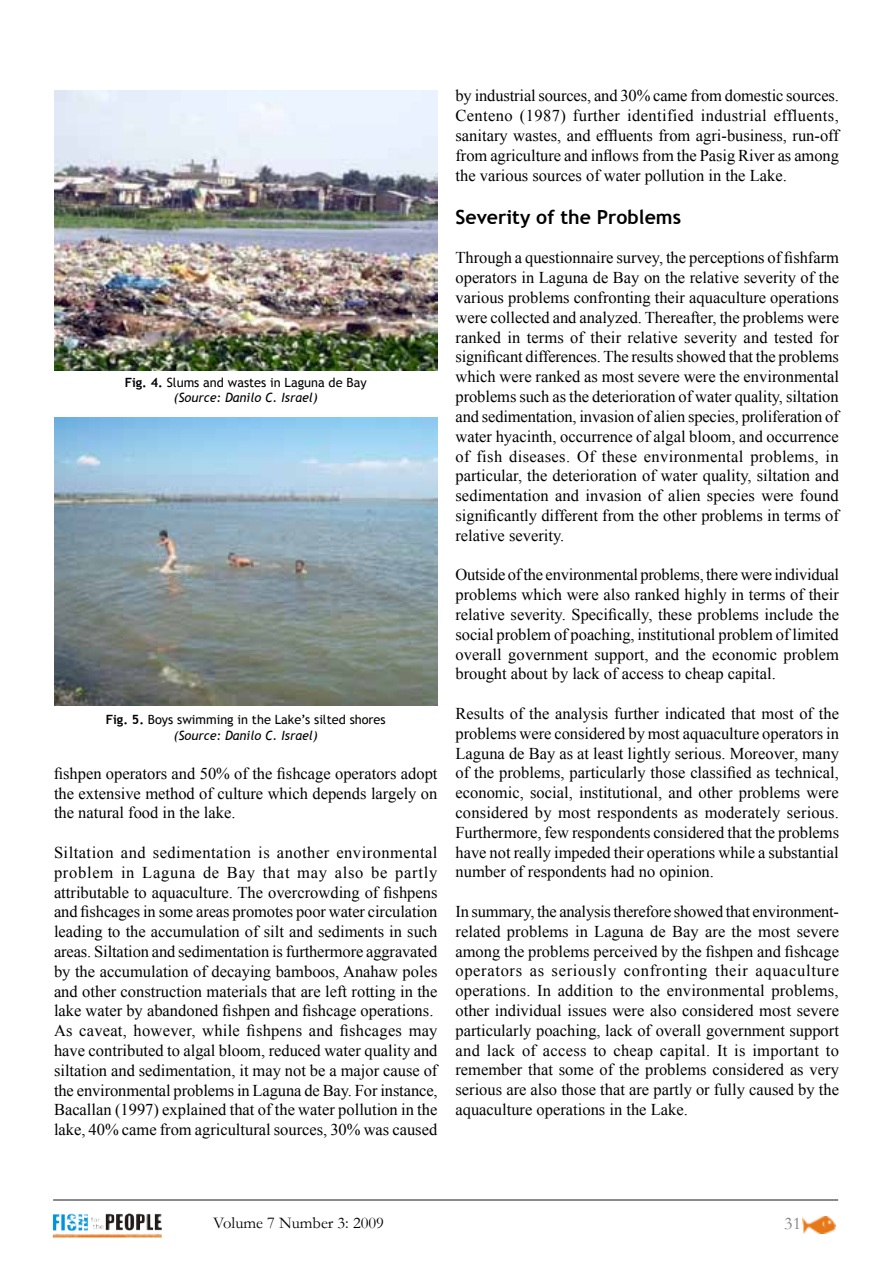
<style>
.page{position:relative;width:893px;height:1263px;background:#fff}
.page>*{position:absolute;margin:0;border:0;box-sizing:border-box;transform-origin:0 0}
.t1{font:700 19.5px "Trebuchet MS";color:#000}
.t2{font:18px "Garamond";color:#808285}
.t3{font:16.5px/19.8px "Times New Roman";color:#000;text-align:justify}
.t4{font:16.5px "Garamond";color:#000}
.t5{font:12.75px/15.3px "Trebuchet MS";color:#000;text-align:center}
.s1{font-weight:700}
.s2{font-style:italic}
</style>
<div class="page">
<img style="left:803px;top:1217px;width:32px;height:16px">
<img style="left:67px;top:1213px;width:95px;height:18px">
<hr style="left:53px;top:1199px;width:785px;height:2px;background:#636466">
<img style="left:54px;top:90px;width:383px;height:280px">
<img style="left:54px;top:418px;width:383px;height:287px">
<p class="t5" style="left:125px;top:375px;width:244px"><span class="s1">Fig. 4.</span> Slums and wastes in Laguna de Bay <span class="s2">(Source: Danilo C. Israel)</span></p>
<p class="t5" style="left:106px;top:712px;width:281px"><span class="s1">Fig. 5.</span> Boys swimming in the Lake’s silted shores <span class="s2">(Source: Danilo C. Israel)</span></p>
<p class="t3" style="left:54px;top:763px;width:385px">fishpen operators and 50% of the fishcage operators adopt the extensive method of culture which depends largely on the natural food in the lake.</p>
<p class="t3" style="left:54px;top:842px;width:385px;text-align:left">Siltation and sedimentation is another environmental problem in Laguna de Bay that may also be partly attributable to aquaculture. The overcrowding of fishpens and fishcages in some areas promotes poor water circulation leading to the accumulation of silt and sediments in such areas. Siltation and sedimentation is furthermore aggravated by the accumulation of decaying bamboos, Anahaw poles and other construction materials that are left rotting in the lake water by abandoned fishpen and fishcage operations.<br>As caveat, however, while fishpens and fishcages may have contributed to algal bloom, reduced water quality and siltation and sedimentation, it may not be a major cause of the environmental problems in Laguna de Bay. For instance, Bacallan (1997) explained that of the water pollution in the lake, 40% came from agricultural sources, 30% was caused</p>
<p class="t3" style="left:455px;top:86px;width:385px">by industrial sources, and 30% came from domestic sources.<br>Centeno (1987) further identified industrial effluents, sanitary wastes, and effluents from agri-business, run-off from agriculture and inflows from the Pasig River as among the various sources of water pollution in the Lake.</p>
<p class="t1" style="left:455px;top:205px;width:227px">Severity of the Problems</p>
<p class="t3" style="left:455px;top:248px;width:385px">Through a questionnaire survey, the perceptions of fishfarm operators in Laguna de Bay on the relative severity of the various problems confronting their aquaculture operations were collected and analyzed. Thereafter, the problems were ranked in terms of their relative severity and tested for significant differences. The results showed that the problems which were ranked as most severe were the environmental problems such as the deterioration of water quality, siltation and sedimentation, invasion of alien species, proliferation of water hyacinth, occurrence of algal bloom, and occurrence of fish diseases. Of these environmental problems, in particular, the deterioration of water quality, siltation and sedimentation and invasion of alien species were found significantly different from the other problems in terms of relative severity.</p>
<p class="t3" style="left:455px;top:565px;width:385px">Outside of the environmental problems, there were individual problems which were also ranked highly in terms of their relative severity. Specifically, these problems include the social problem of poaching, institutional problem of limited overall government support, and the economic problem brought about by lack of access to cheap capital.</p>
<p class="t3" style="left:455px;top:703px;width:385px">Results of the analysis further indicated that most of the problems were considered by most aquaculture operators in Laguna de Bay as at least lightly serious. Moreover, many of the problems, particularly those classified as technical, economic, social, institutional, and other problems were considered by most respondents as moderately serious.<br>Furthermore, few respondents considered that the problems have not really impeded their operations while a substantial number of respondents had no opinion.</p>
<p class="t3" style="left:455px;top:901px;width:385px">In summary, the analysis therefore showed that environment&shy;related problems in Laguna de Bay are the most severe among the problems perceived by the fishpen and fishcage operators as seriously confronting their aquaculture operations. In addition to the environmental problems, other individual issues were also considered most severe particularly poaching, lack of overall government support and lack of access to cheap capital. It is important to remember that some of the problems considered as very serious are also those that are partly or fully caused by the aquaculture operations in the Lake.</p>
<p class="t4" style="left:213px;top:1211px;width:172px">Volume 7 Number 3: 2009</p>
<p class="t2" style="left:784px;top:1211px;width:18px">31</p>
</div>
